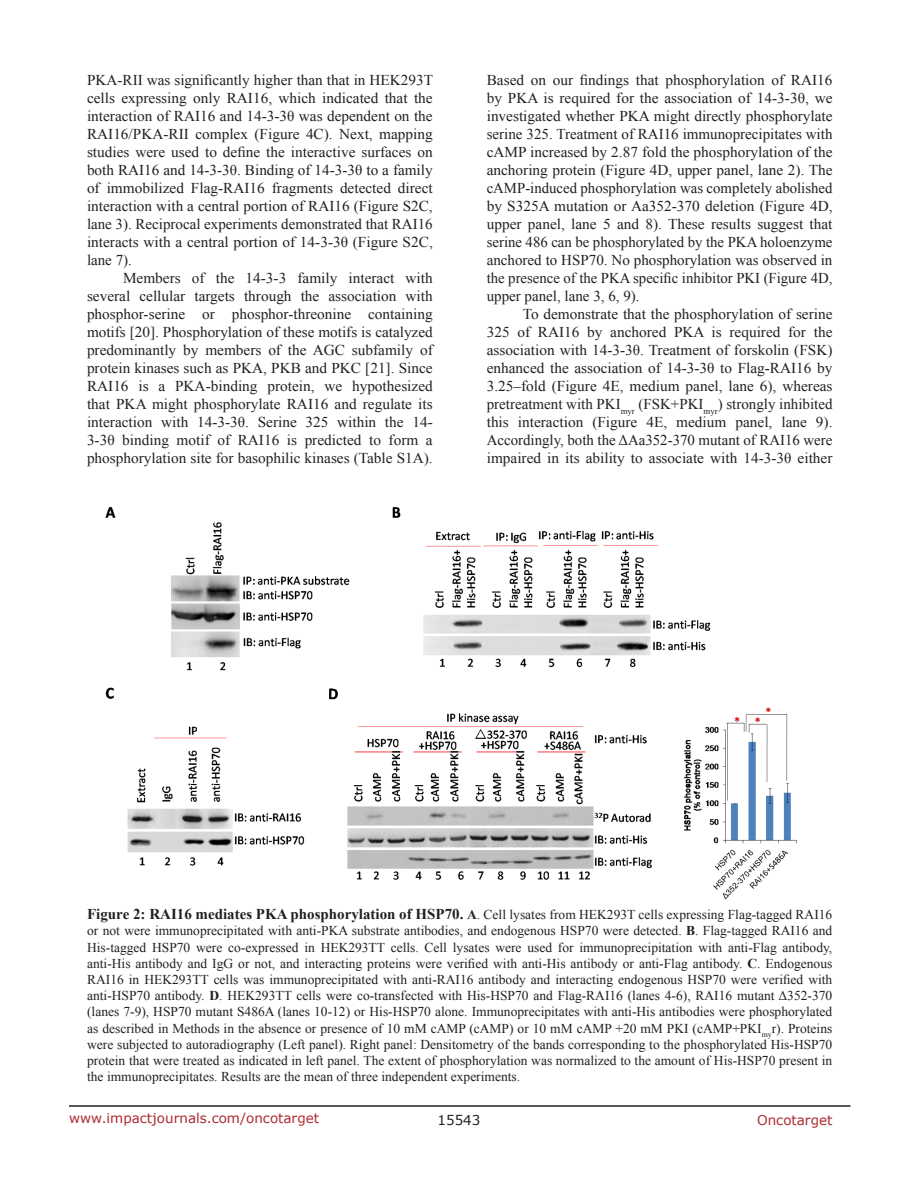
<style>
.page{position:relative;width:918px;height:1188px;background:#fff}
.page>*{position:absolute;margin:0;border:0;box-sizing:border-box;transform-origin:0 0}
.BodyText{font:15px/18px "Times New Roman";color:#221f22;text-align:justify}
.FigureText{font:13.5px/16.2px "Times New Roman";color:#221f22;text-align:justify}
.t1{font:13.5px "Verdana";color:#ac2b31}
.t2{font:13.5px "Verdana";color:#221f22}
.s1{font-weight:700;font-size:15px}
.s2{font-weight:700}
</style>
<div class="page">
<hr style="left:69px;top:1105px;width:781px;height:2px;background:#231f20">
<img style="left:105px;top:506px;width:692px;height:394px">
<p class="BodyText" style="left:87px;top:71px;width:348px">PKA-RII was significantly higher than that in HEK293T cells expressing only RAI16, which indicated that the interaction of RAI16 and 14-3-3θ was dependent on the RAI16/PKA-RII complex (Figure 4C). Next, mapping studies were used to define the interactive surfaces on both RAI16 and 14-3-3θ. Binding of 14-3-3θ to a family of immobilized Flag-RAI16 fragments detected direct interaction with a central portion of RAI16 (Figure S2C, lane 3). Reciprocal experiments demonstrated that RAI16 interacts with a central portion of 14-3-3θ (Figure S2C, lane 7).</p>
<p class="BodyText" style="left:87px;top:269px;width:347px;text-indent:36px">Members of the 14-3-3 family interact with several cellular targets through the association with phosphor-serine or phosphor-threonine containing motifs [20]. Phosphorylation of these motifs is catalyzed predominantly by members of the AGC subfamily of protein kinases such as PKA, PKB and PKC [21]. Since RAI16 is a PKA-binding protein, we hypothesized that PKA might phosphorylate RAI16 and regulate its interaction with 14-3-3θ. Serine 325 within the 14- 3-3θ binding motif of RAI16 is predicted to form a phosphorylation site for basophilic kinases (Table S1A).</p>
<p class="BodyText" style="left:487px;top:71px;width:347px">Based on our findings that phosphorylation of RAI16 by PKA is required for the association of 14-3-3θ, we investigated whether PKA might directly phosphorylate serine 325. Treatment of RAI16 immunoprecipitates with cAMP increased by 2.87 fold the phosphorylation of the anchoring protein (Figure 4D, upper panel, lane 2). The cAMP-induced phosphorylation was completely abolished by S325A mutation or Aa352-370 deletion (Figure 4D, upper panel, lane 5 and 8). These results suggest that serine 486 can be phosphorylated by the PKA holoenzyme anchored to HSP70. No phosphorylation was observed in the presence of the PKA specific inhibitor PKI (Figure 4D, upper panel, lane 3, 6, 9).</p>
<p class="BodyText" style="left:487px;top:305px;width:347px;text-indent:36px">To demonstrate that the phosphorylation of serine 325 of RAI16 by anchored PKA is required for the association with 14-3-3θ. Treatment of forskolin (FSK) enhanced the association of 14-3-3θ to Flag-RAI16 by 3.25–fold (Figure 4E, medium panel, lane 6), whereas pretreatment with PKI<sub>myr</sub> (FSK+PKI<sub>myr</sub>) strongly inhibited this interaction (Figure 4E, medium panel, lane 9).<br>Accordingly, both the ΔAa352-370 mutant of RAI16 were impaired in its ability to associate with 14-3-3θ either</p>
<p class="FigureText" style="left:87px;top:906px;width:747px"><span class="s1">Figure 2: RAI16 mediates PKA phosphorylation of HSP70.</span> <span class="s2">A</span>. Cell lysates from HEK293T cells expressing Flag-tagged RAI16 or not were immunoprecipitated with anti-PKA substrate antibodies, and endogenous HSP70 were detected. <span class="s2">B</span>. Flag-tagged RAI16 and His-tagged HSP70 were co-expressed in HEK293TT cells. Cell lysates were used for immunoprecipitation with anti-Flag antibody, anti-His antibody and IgG or not, and interacting proteins were verified with anti-His antibody or anti-Flag antibody. <span class="s2">C</span>. Endogenous RAI16 in HEK293TT cells was immunoprecipitated with anti-RAI16 antibody and interacting endogenous HSP70 were verified with anti-HSP70 antibody. <span class="s2">D</span>. HEK293TT cells were co-transfected with His-HSP70 and Flag-RAI16 (lanes 4-6), RAI16 mutant Δ352-370 (lanes 7-9), HSP70 mutant S486A (lanes 10-12) or His-HSP70 alone. Immunoprecipitates with anti-His antibodies were phosphorylated as described in Methods in the absence or presence of 10 mM cAMP (cAMP) or 10 mM cAMP +20 mM PKI (cAMP+PKI<sub>my</sub>r). Proteins were subjected to autoradiography (Left panel). Right panel: Densitometry of the bands corresponding to the phosphorylated His-HSP70 protein that were treated as indicated in left panel. The extent of phosphorylation was normalized to the amount of His-HSP70 present in the immunoprecipitates. Results are the mean of three independent experiments.</p>
<p class="t1" style="left:69px;top:1109px;width:252px">www.impactjournals.com/oncotarget</p>
<p class="t2" style="left:438px;top:1111px;width:44px">15543</p>
<p class="t1" style="left:757px;top:1111px;width:77px">Oncotarget</p>
</div>
